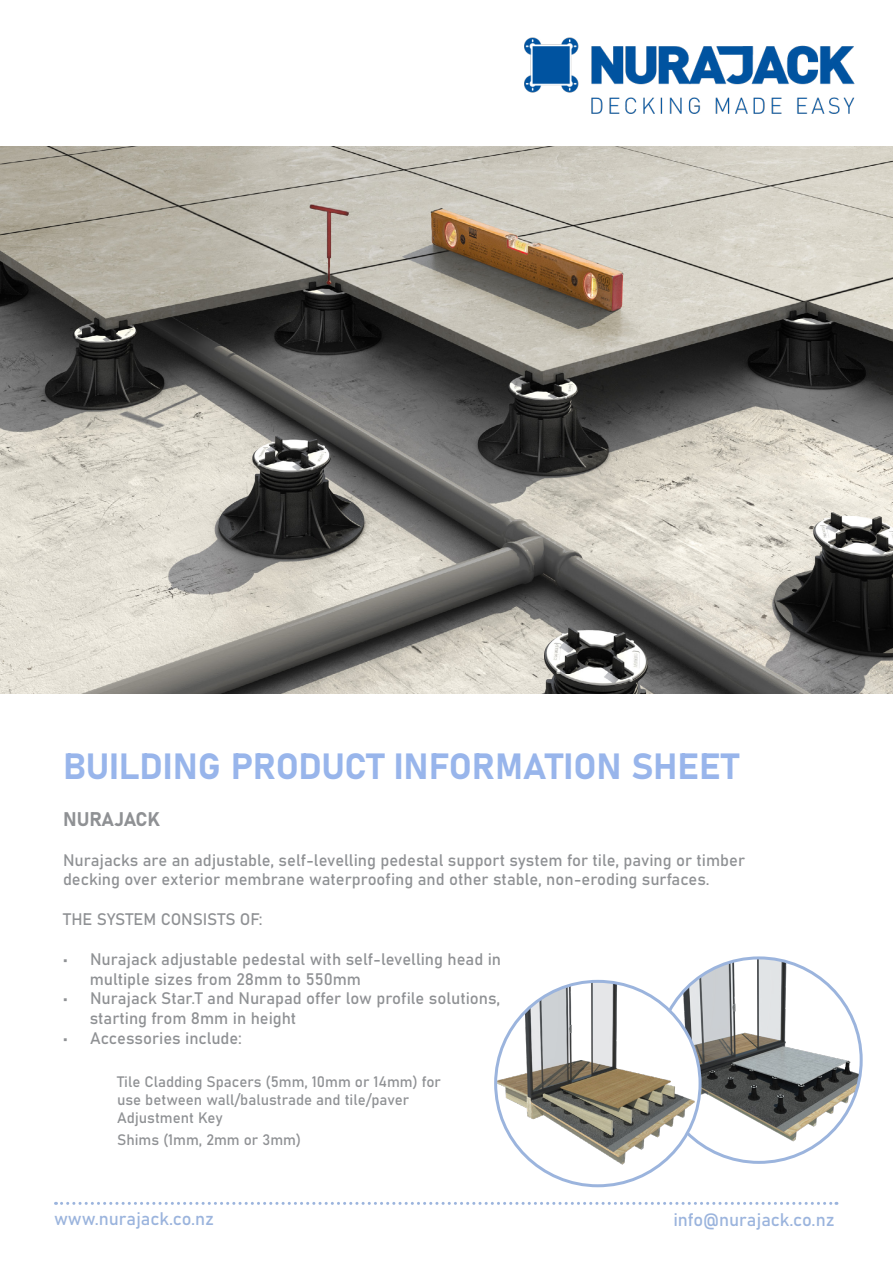
<style>
.page{position:relative;width:893px;height:1263px;background:#fff}
.page>*{position:absolute;margin:0;border:0;box-sizing:border-box;transform-origin:0 0}
.t1{font:36px "Bahnschrift";color:#98b5eb}
.t2{font:19.5px "Bahnschrift";letter-spacing:-.01em;color:#8f9194}
.t3{font:18px "Bahnschrift";color:#9bb4dd}
.t4{font:16.5px/19.8px "Bahnschrift";color:#8f9194}
.t5{font:15px/18px "Bahnschrift";color:#8f9194}
</style>
<div class="page">
<img style="left:524px;top:37px;width:331px;height:77px">
<img style="left:0;top:146px;width:893px;height:547px">
<svg style="left:56px;top:1202px;width:781px;height:3px"></svg>
<img style="left:657px;top:958px;width:204px;height:204px;border-radius:102px">
<img style="left:496px;top:981px;width:204px;height:205px;border-radius:102px">
<h1 class="t1" style="left:63px;top:739px;width:677px">BUILDING PRODUCT INFORMATION SHEET</h1>
<p class="t2" style="left:63px;top:804px;width:98px">NURAJACK</p>
<p class="t4" style="left:63px;top:849px;width:683px">Nurajacks are an adjustable, self-levelling pedestal support system for tile, paving or timber decking over exterior membrane waterproofing and other stable, non-eroding surfaces.</p>
<p class="t4" style="left:63px;top:908px;width:201px">THE SYSTEM CONSISTS OF:</p>
<p class="t4" style="left:90px;top:948px;width:413px;text-indent:-27px">• Nurajack adjustable pedestal with self-levelling head in multiple sizes from 28mm to 550mm</p>
<p class="t4" style="left:90px;top:987px;width:412px;text-indent:-27px">• Nurajack Star.T and Nurapad offer low profile solutions, starting from 8mm in height</p>
<p class="t4" style="left:63px;top:1027px;width:180px">• Accessories include:</p>
<p class="t5" style="left:117px;top:1072px;width:325px">Tile Cladding Spacers (5mm, 10mm or 14mm) for use between wall/balustrade and tile/paver<br>Adjustment Key</p>
<p class="t5" style="left:117px;top:1129px;width:186px">Shims (1mm, 2mm or 3mm)</p>
<p class="t3" style="left:54px;top:1205px;width:162px">www.nurajack.co.nz</p>
<p class="t3" style="left:673px;top:1206px;width:163px">info@nurajack.co.nz</p>
</div>
